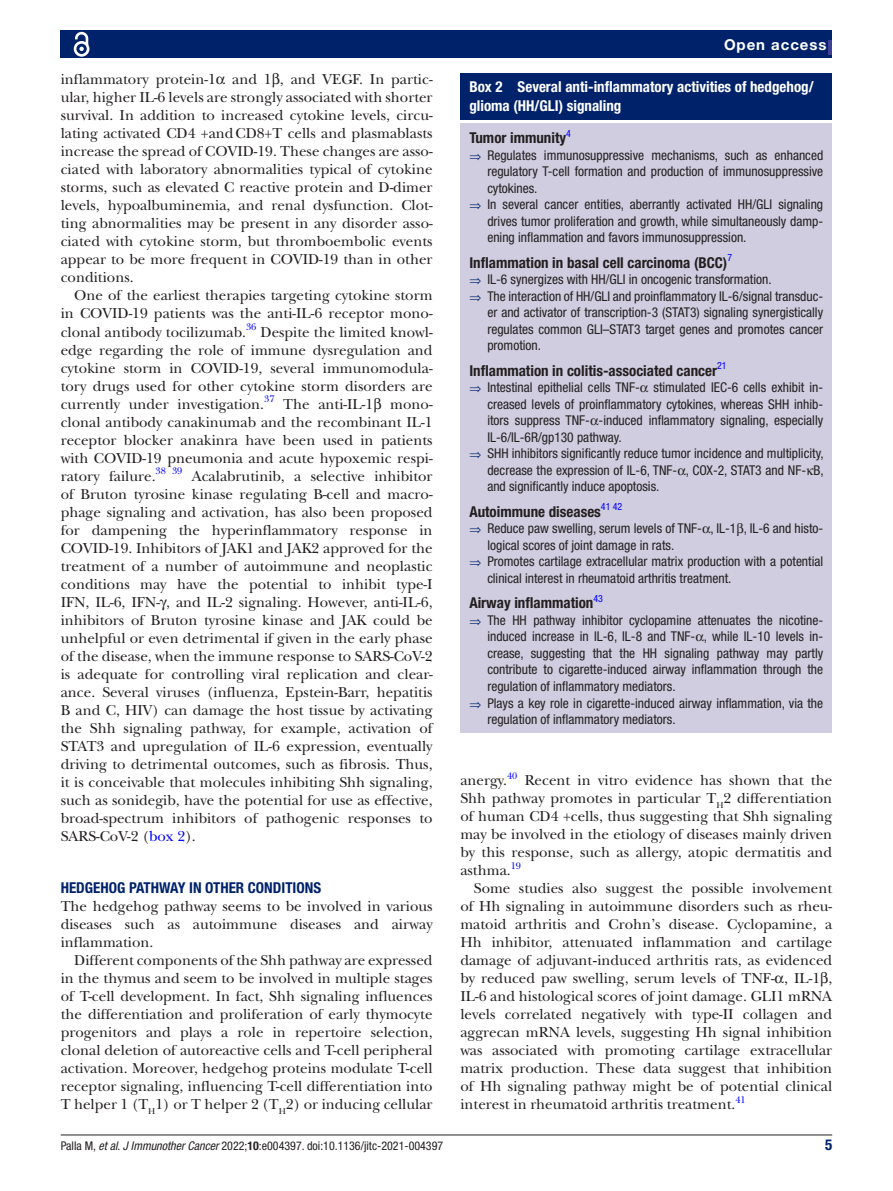
<style>
.page{position:relative;width:893px;height:1191px;background:#fff}
.page>*{position:absolute;margin:0;border:0;box-sizing:border-box;transform-origin:0 0}
.t1{font:15px/18px "New Baskerville";color:#231f20;text-align:justify}
.t2{font:700 condensed 15px "Helvetica Neue LT Std";color:#231f20}
.t3{font:700 condensed 15px/18px "Helvetica Neue LT Std";color:#fff}
.t4{font:700 condensed 15px "Helvetica Neue LT Std";color:#00226b}
.t5{font:700 15px "Helvetica Neue LT Std";letter-spacing:.065em;color:#fff}
.t6{font:condensed 13.5px "Helvetica Neue LT Std";color:#231f20}
.t7{font:condensed 12px "Helvetica Neue LT Std";color:#231f20}
.t8{font:condensed 9.9px "Helvetica Neue LT Std";color:#00f}
.t9{font:9.9px "New Baskerville";color:#00f}
.s1{color:#00f}
.s2{color:#00226b}
.s3{font-family:"Times New Roman"}
.s4{font-style:italic}
.s5{font-weight:700}
</style>
<div class="page">
<hr style="left:61px;top:1134px;width:771px;height:1px;background:#231f20">
<div style="left:61px;top:31px;width:771px;height:27px;background:#00226b"></div>
<hr style="left:828px;top:40px;width:4px;height:15px;background:#414099">
<svg style="left:73px;top:31px;width:17px;height:26px"></svg>
<div style="left:460px;top:73px;width:372px;height:46px;background:#00226b"></div>
<div style="left:460px;top:124px;width:372px;height:609px;background:#d0cde0"></div>
<p class="t1" style="left:61px;top:71px;width:373px">inflammatory protein-1 and 1 , and VEGF. In partic&shy;ular, higher IL-6 levels are strongly associated with shorter survival. In addition to increased cytokine levels, circu&shy;lating activated CD4 +andCD8+T cells and plasmablasts increase the spread of COVID-19. These changes are asso&shy;ciated with laboratory abnormalities typical of cytokine storms, such as elevated C reactive protein and D-dimer levels, hypoalbuminemia, and renal dysfunction. Clot&shy;ting abnormalities may be present in any disorder asso&shy;ciated with cytokine storm, but thromboembolic events appear to be more frequent in COVID-19 than in other conditions.</p>
<p class="t1" style="left:61px;top:287px;width:373px;text-indent:14px">One of the earliest therapies targeting cytokine storm in COVID-19 patients was the anti-IL-6 receptor mono&shy;clonal antibody tocilizumab.</p>
<p class="t9" style="left:246px;top:321px;width:12px">36</p>
<p class="t1" style="left:61px;top:323px;width:373px;text-indent:200px">Despite the limited knowl&shy;edge regarding the role of immune dysregulation and cytokine storm in COVID-19, several immunomodula&shy;tory drugs used for other cytokine storm disorders are currently under investigation.</p>
<p class="t9" style="left:264px;top:393px;width:12px">37</p>
<p class="t1" style="left:61px;top:395px;width:373px;text-indent:223px">The anti-IL-1 mono&shy;clonal antibody canakinumab and the recombinant IL-1 receptor blocker anakinra have been used in patients with COVID-19 pneumonia and acute hypoxemic respi&shy;ratory failure.<sup>38</sup> <sup>39</sup></p>
<p class="t1" style="left:61px;top:467px;width:373px;text-indent:131px">Acalabrutinib, a selective inhibitor of Bruton tyrosine kinase regulating B-cell and macro&shy;phage signaling and activation, has also been proposed for dampening the hyperinflammatory response in COVID-19. Inhibitors of JAK1 and JAK2 approved for the treatment of a number of autoimmune and neoplastic conditions may have the potential to inhibit type-I IFN, IL-6, IFN- , and IL-2 signaling. However, anti-IL-6, inhibitors of Bruton tyrosine kinase and JAK could be unhelpful or even detrimental if given in the early phase of the disease, when the immune response to SARS-CoV-2 is adequate for controlling viral replication and clear&shy;ance. Several viruses (influenza, Epstein-Barr, hepatitis B and C, HIV) can damage the host tissue by activating the Shh signaling pathway, for example, activation of STAT3 and upregulation of IL-6 expression, eventually driving to detrimental outcomes, such as fibrosis. Thus, it is conceivable that molecules inhibiting Shh signaling, such as sonidegib, have the potential for use as effective, broad-spectrum inhibitors of pathogenic responses to SARS-CoV-2 (<span class="s1">box 2</span>).</p>
<p class="t4" style="left:61px;top:879px;width:262px">HEDGEHOG PATHWAY IN OTHER CONDITIONS</p>
<p class="t1" style="left:61px;top:897px;width:373px">The hedgehog pathway seems to be involved in various diseases such as autoimmune diseases and airway inflammation.</p>
<p class="t1" style="left:61px;top:951px;width:373px;text-indent:14px">Different components of the Shh pathway are expressed in the thymus and seem to be involved in multiple stages of T-cell development. In fact, Shh signaling influences the differentiation and proliferation of early thymocyte progenitors and plays a role in repertoire selection, clonal deletion of autoreactive cells and T-cell peripheral activation. Moreover, hedgehog proteins modulate T-cell receptor signaling, influencing T-cell differentiation into T helper 1 (T<sub>H</sub>1) or T helper 2 (T<sub>H</sub>2) or inducing cellular</p>
<p class="t5" style="left:724px;top:35px;width:104px">Open access</p>
<p class="t3" style="left:469px;top:78px;width:346px">Box 2 Several anti-inflammatory activities of hedgehog/ glioma (HH/GLI) signaling</p>
<p class="t2" style="left:469px;top:129px;width:98px">Tumor immunity</p>
<p class="t8" style="left:566px;top:127px;width:6px">4</p>
<p class="t6" style="left:469px;top:147px;width:355px"><span class="s2">⇒</span> Regulates immunosuppressive mechanisms, such as enhanced</p>
<p class="t6" style="left:487px;top:164px;width:337px">regulatory T-cell formation and production of immunosuppressive</p>
<p class="t6" style="left:487px;top:180px;width:52px">cytokines.</p>
<p class="t6" style="left:469px;top:197px;width:355px"><span class="s2">⇒</span> In several cancer entities, aberrantly activated HH/GLI signaling</p>
<p class="t6" style="left:487px;top:213px;width:337px">drives tumor proliferation and growth, while simultaneously damp-</p>
<p class="t6" style="left:487px;top:230px;width:261px">ening inflammation and favors immunosuppression.</p>
<p class="t2" style="left:469px;top:253px;width:260px">Inflammation in basal cell carcinoma (BCC)</p>
<p class="t8" style="left:727px;top:252px;width:6px">7</p>
<p class="t6" style="left:469px;top:272px;width:304px"><span class="s2">⇒</span> IL-6 synergizes with HH/GLI in oncogenic transformation.</p>
<p class="t6" style="left:469px;top:288px;width:355px"><span class="s2">⇒</span> The interaction of HH/GLI and proinflammatory IL-6/signal transduc-</p>
<p class="t6" style="left:487px;top:305px;width:337px">er and activator of transcription-3 (STAT3) signaling synergistically</p>
<p class="t6" style="left:487px;top:321px;width:337px">regulates common GLI–STAT3 target genes and promotes cancer</p>
<p class="t6" style="left:487px;top:338px;width:55px">promotion.</p>
<p class="t2" style="left:469px;top:361px;width:249px">Inflammation in colitis-associated cancer</p>
<p class="t8" style="left:717px;top:360px;width:11px">21</p>
<p class="t6" style="left:469px;top:380px;width:355px"><span class="s2">⇒</span> Intestinal epithelial cells TNF- stimulated IEC-6 cells exhibit in-</p>
<p class="t6" style="left:487px;top:396px;width:337px">creased levels of proinflammatory cytokines, whereas SHH inhib-</p>
<p class="t6" style="left:487px;top:413px;width:337px">itors suppress TNF- -induced inflammatory signaling, especially</p>
<p class="t6" style="left:487px;top:429px;width:136px">IL-6/IL-6R/gp130 pathway.</p>
<p class="t6" style="left:469px;top:446px;width:356px"><span class="s2">⇒</span> SHH inhibitors significantly reduce tumor incidence and multiplicity,</p>
<p class="t6" style="left:487px;top:462px;width:338px">decrease the expression of IL-6, TNF- , COX-2, STAT3 and NF- B,</p>
<p class="t6" style="left:487px;top:479px;width:174px">and significantly induce apoptosis.</p>
<p class="t2" style="left:469px;top:502px;width:133px">Autoimmune diseases</p>
<p class="t8" style="left:601px;top:501px;width:23px">41 42</p>
<p class="t6" style="left:469px;top:521px;width:355px"><span class="s2">⇒</span> Reduce paw swelling, serum levels of TNF- , IL-1 , IL-6 and histo-</p>
<p class="t6" style="left:487px;top:537px;width:188px">logical scores of joint damage in rats.</p>
<p class="t6" style="left:469px;top:554px;width:355px"><span class="s2">⇒</span> Promotes cartilage extracellular matrix production with a potential</p>
<p class="t6" style="left:487px;top:570px;width:246px">clinical interest in rheumatoid arthritis treatment.</p>
<p class="t2" style="left:469px;top:594px;width:126px">Airway inflammation</p>
<p class="t8" style="left:593px;top:592px;width:11px">43</p>
<p class="t6" style="left:469px;top:612px;width:355px"><span class="s2">⇒</span> The HH pathway inhibitor cyclopamine attenuates the nicotine-</p>
<p class="t6" style="left:487px;top:629px;width:337px">induced increase in IL-6, IL-8 and TNF- , while IL-10 levels in-</p>
<p class="t6" style="left:487px;top:645px;width:337px">crease, suggesting that the HH signaling pathway may partly</p>
<p class="t6" style="left:487px;top:662px;width:337px">contribute to cigarette-induced airway inflammation through the</p>
<p class="t6" style="left:487px;top:678px;width:190px">regulation of inflammatory mediators.</p>
<p class="t6" style="left:469px;top:695px;width:355px"><span class="s2">⇒</span> Plays a key role in cigarette-induced airway inflammation, via the</p>
<p class="t6" style="left:487px;top:711px;width:190px">regulation of inflammatory mediators.</p>
<p class="t9" style="left:507px;top:769px;width:12px">40</p>
<p class="t1" style="left:460px;top:771px;width:373px;text-indent:64px">Recent in vitro evidence has shown that the Shh pathway promotes in particular T<sub>H</sub>2 differentiation of human CD4 +cells, thus suggesting that Shh signaling may be involved in the etiology of diseases mainly driven by this response, such as allergy, atopic dermatitis and asthma.</p>
<p class="t1" style="left:460px;top:771px;width:48px">anergy.</p>
<p class="t9" style="left:511px;top:859px;width:12px">19</p>
<p class="t1" style="left:460px;top:879px;width:373px;text-indent:14px">Some studies also suggest the possible involvement of Hh signaling in autoimmune disorders such as rheu&shy;matoid arthritis and Crohn’s disease. Cyclopamine, a Hh inhibitor, attenuated inflammation and cartilage damage of adjuvant<span class="s3">‐</span>induced arthritis rats, as evidenced by reduced paw swelling, serum levels of TNF- , IL-1 , IL-6 and histological scores of joint damage. GLI1 mRNA levels correlated negatively with type-II collagen and aggrecan mRNA levels, suggesting Hh signal inhibition was associated with promoting cartilage extracellular matrix production. These data suggest that inhibition of Hh signaling pathway might be of potential clinical interest in rheumatoid arthritis treatment.<sup>41</sup></p>
<p class="t7" style="left:61px;top:1138px;width:384px">Palla M, <span class="s4">et al</span>. <span class="s4">J Immunother Cancer</span> 2022;<span class="s5">10</span>:e004397. doi:10.1136/jitc-2021-004397</p>
<p class="t4" style="left:825px;top:1135px;width:9px">5</p>
</div>
